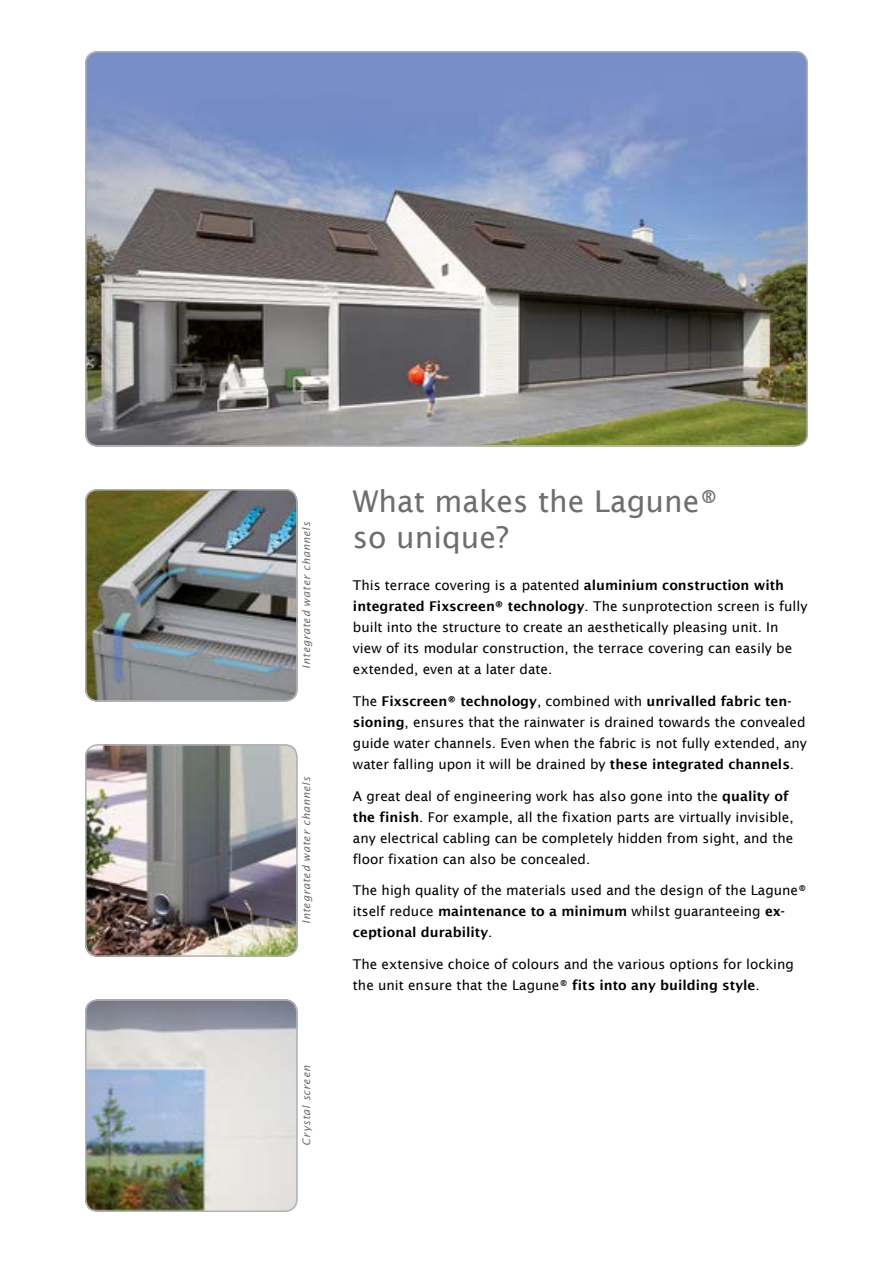
<style>
.page{position:relative;width:893px;height:1263px;background:#fff}
.page>*{position:absolute;margin:0;border:0;box-sizing:border-box;transform-origin:0 0}
.t1{font:30px/36px "Lucida Sans";color:#6e6e6e}
.t2{font:13.5px/21px "Lucida Sans";color:#000}
.t3{font:italic 10.5px "Lucida Sans";letter-spacing:.055em;color:#6e6e6e}
.s1{font-weight:600}
</style>
<div class="page">
<img style="left:85px;top:51px;width:723px;height:395px">
<div style="left:85px;top:51px;width:723px;height:395px;border:2px solid #b1b2b3;border-radius:12px"></div>
<img style="left:85px;top:1002px;width:210px;height:210px">
<div style="left:85px;top:999px;width:213px;height:213px;border:2px solid #b1b2b3;border-radius:12px"></div>
<img style="left:85px;top:744px;width:210px;height:213px">
<div style="left:85px;top:744px;width:213px;height:213px;border:2px solid #b1b2b3;border-radius:12px"></div>
<img style="left:85px;top:489px;width:210px;height:211px">
<div style="left:85px;top:489px;width:213px;height:213px;border:2px solid #b1b2b3;border-radius:12px"></div>
<p class="t3" style="left:300px;top:669px;width:148px;rotate:-90deg">Integrated water channels</p>
<p class="t3" style="left:300px;top:924px;width:148px;rotate:-90deg">Integrated water channels</p>
<p class="t3" style="left:300px;top:1145px;width:81px;rotate:-90deg">Crystal screen</p>
<h1 class="t1" style="left:353px;top:483px;width:367px">What makes the Lagune® so unique?</h1>
<p class="t2" style="left:353px;top:575px;width:456px">This terrace covering is a patented <span class="s1">aluminium construction with integrated Fixscreen® technology</span>. The sunprotection screen is fully built into the structure to create an aesthetically pleasing unit. In view of its modular construction, the terrace covering can easily be extended, even at a later date.</p>
<p class="t2" style="left:353px;top:690px;width:455px">The <span class="s1">Fixscreen® technology</span>, combined with <span class="s1">unrivalled fabric ten&shy;sioning</span>, ensures that the rainwater is drained towards the convealed guide water channels. Even when the fabric is not fully extended, any water falling upon it will be drained by <span class="s1">these integrated channels</span>.</p>
<p class="t2" style="left:353px;top:785px;width:442px">A great deal of engineering work has also gone into the <span class="s1">quality of the finish</span>. For example, all the fixation parts are virtually invisible, any electrical cabling can be completely hidden from sight, and the floor fixation can also be concealed.</p>
<p class="t2" style="left:353px;top:880px;width:455px">The high quality of the materials used and the design of the Lagune® itself reduce <span class="s1">maintenance to a minimum</span> whilst guaranteeing <span class="s1">ex&shy;ceptional durability</span>.</p>
<p class="t2" style="left:353px;top:953px;width:442px">The extensive choice of colours and the various options for locking the unit ensure that the Lagune® <span class="s1">fits into any building style</span>.</p>
</div>
